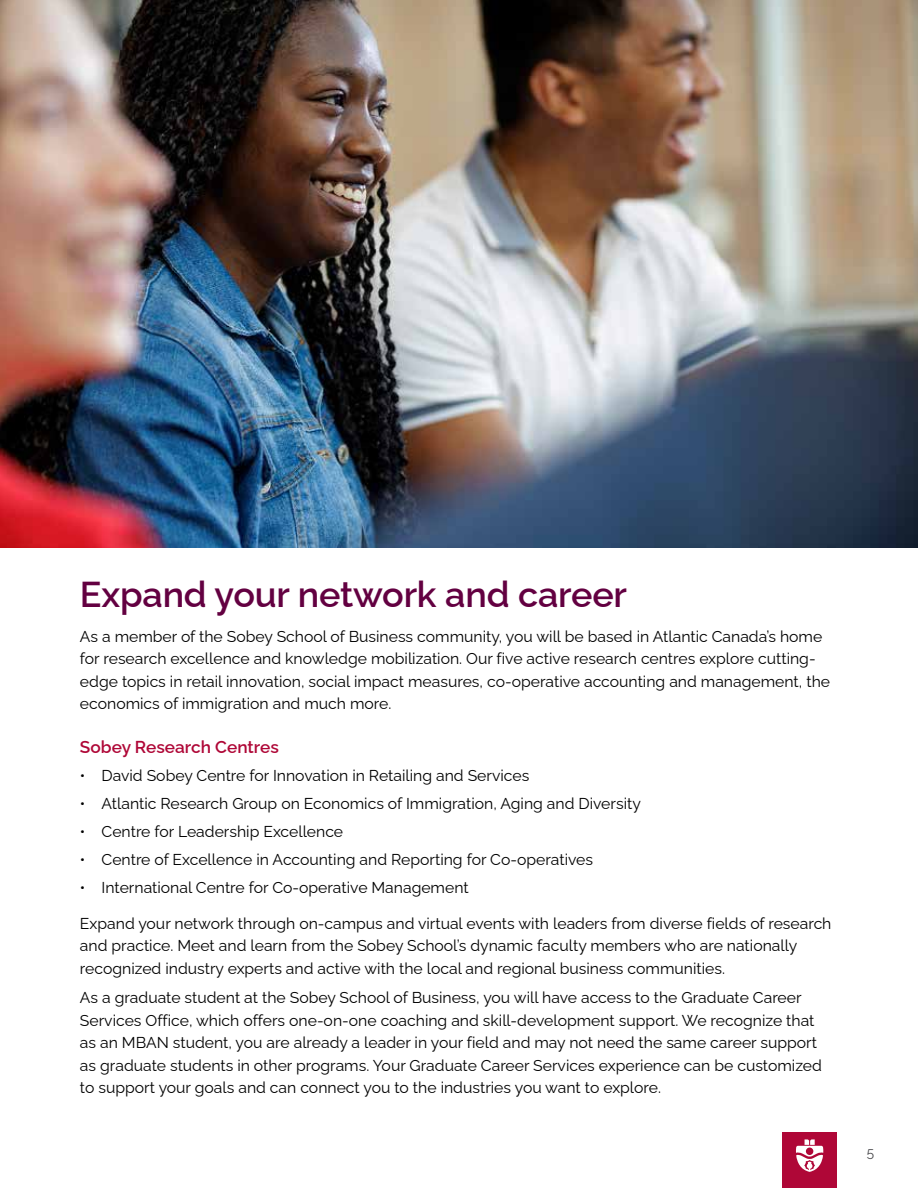
<style>
.page{position:relative;width:918px;height:1188px;background:#fff}
.page>*{position:absolute;margin:0;border:0;box-sizing:border-box;transform-origin:0 0}
.t1{font:600 36px "Raleway";letter-spacing:-.005em;color:#630041}
.t2{font:600 17.25px "Raleway";color:#af0737}
.t3{font:15.75px/22.5px "Raleway";color:#000}
.t4{font:13.5px "Raleway";color:#4a4a4d}
</style>
<div class="page">
<img style="left:0;top:0;width:918px;height:548px">
<div style="left:783px;top:1132px;width:54px;height:56px;background:#af0737"></div>
<svg style="left:796px;top:1139px;width:27px;height:33px"></svg>
<h1 class="t1" style="left:80px;top:566px;width:549px">Expand your network and career</h1>
<p class="t3" style="left:80px;top:623px;width:752px">As a member of the Sobey School of Business community, you will be based in Atlantic Canada’s home for research excellence and knowledge mobilization. Our five active research centres explore cutting&shy;edge topics in retail innovation, social impact measures, co-operative accounting and management, the economics of immigration and much more.</p>
<p class="t2" style="left:80px;top:734px;width:200px">Sobey Research Centres</p>
<p class="t3" style="left:80px;top:763px;width:451px">• David Sobey Centre for Innovation in Retailing and Services</p>
<p class="t3" style="left:80px;top:791px;width:562px">• Atlantic Research Group on Economics of Immigration, Aging and Diversity</p>
<p class="t3" style="left:80px;top:819px;width:265px">• Centre for Leadership Excellence</p>
<p class="t3" style="left:80px;top:846px;width:515px">• Centre of Excellence in Accounting and Reporting for Co-operatives</p>
<p class="t3" style="left:80px;top:874px;width:390px">• International Centre for Co-operative Management</p>
<p class="t3" style="left:80px;top:910px;width:753px">Expand your network through on-campus and virtual events with leaders from diverse fields of research and practice. Meet and learn from the Sobey School’s dynamic faculty members who are nationally recognized industry experts and active with the local and regional business communities.</p>
<p class="t3" style="left:80px;top:985px;width:744px">As a graduate student at the Sobey School of Business, you will have access to the Graduate Career Services Office, which offers one-on-one coaching and skill-development support. We recognize that as an MBAN student, you are already a leader in your field and may not need the same career support as graduate students in other programs. Your Graduate Career Services experience can be customized to support your goals and can connect you to the industries you want to explore.</p>
<p class="t4" style="left:867px;top:1142px;width:9px">5</p>
</div>
